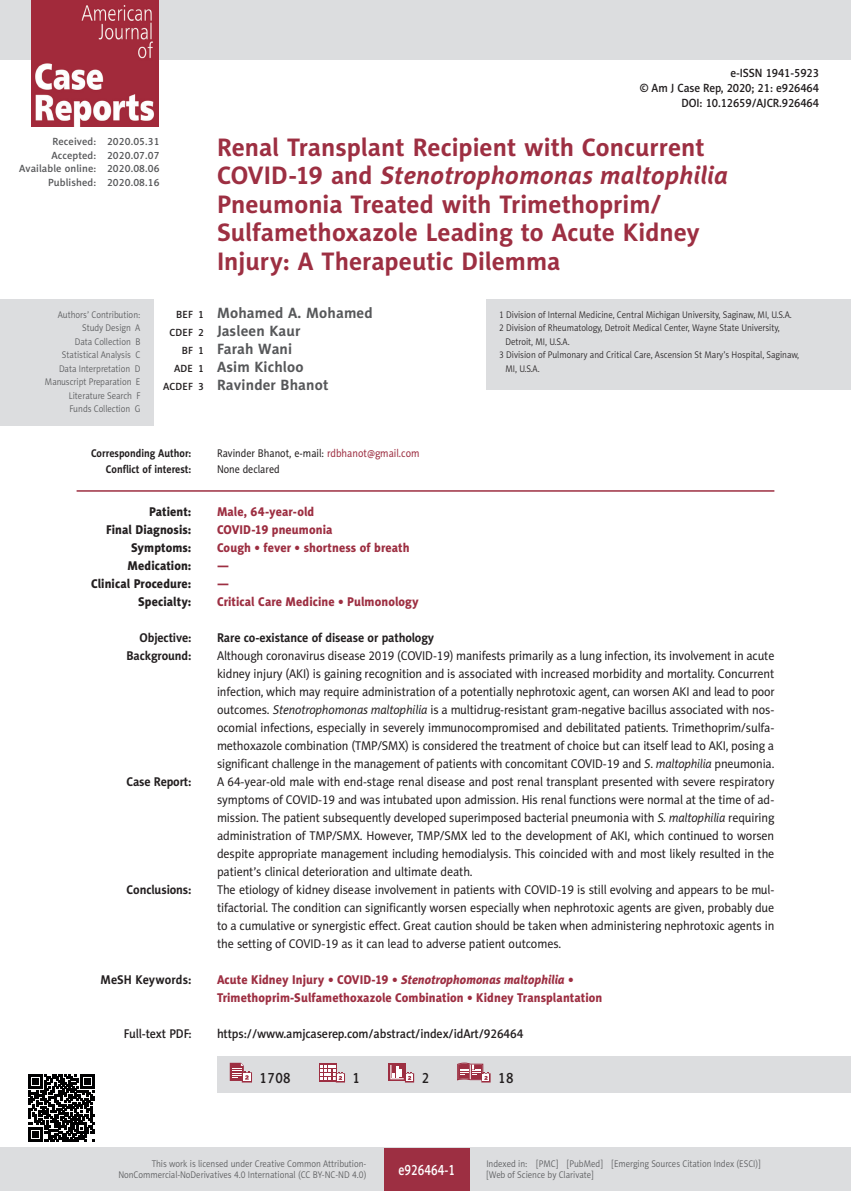
<style>
.page{position:relative;width:851px;height:1191px;background:#fff}
.page>*{position:absolute;margin:0;border:0;box-sizing:border-box;transform-origin:0 0}
.AJCR_Tytul{font:700 25.5px/28.5px "Naomi Sans EFN";color:#9d2f42}
.AJCR_Autorzy{font:700 15px "Naomi Sans EFN";letter-spacing:.01em;color:#57585a}
.AJCR_e-PAGINA{font:15px "Naomi Sans EFN Medium";color:#fff;scale:.8 1}
.AJCR_dane{font:15px "Naomi Sans EFN Medium";letter-spacing:.03em;color:#231f20;scale:.9 1}
.AJCR_Summary_body{font:12.75px/18px "Naomi Sans EFN";letter-spacing:-.01em;color:#231f20;text-align:justify;scale:.95 1}
.AJCR_keywords{font:12.75px/18px "Naomi Sans EFN Heavy";letter-spacing:.005em;color:#9d2f42;scale:.95 1}
.AJCR_Summary_body-2{font:700 12.75px "Naomi Sans EFN";letter-spacing:-.01em;color:#231f20;scale:.95 1}
.AJCR_keywords-2{font:12.75px "Naomi Sans EFN Heavy";letter-spacing:.005em;color:#231f20;scale:.95 1}
.AJCR_full_text_pdf{font:12.75px "Naomi Sans EFN Medium";letter-spacing:-.01em;color:#231f20;scale:.95 1}
.AJCR_keywords-3{font:700 12.75px "Naomi Sans EFN";letter-spacing:.005em;color:#231f20;scale:.95 1}
.AJCR_full_text_pdf-2{font:12px "Naomi Sans EFN Medium";letter-spacing:-.01em;color:#231f20;scale:.95 1}
.AJCR_Adres{font:11.25px "Naomi Sans EFN";color:#231f20;scale:.9 1}
.AJCR_Adres-2{font:700 11.25px "Naomi Sans EFN";color:#231f20;scale:.9 1}
.t1{font:10.5px "Naomi Sans EFN Medium";letter-spacing:.01em;color:#57585a}
.t2{font:9.75px/11.2px "Naomi Sans EFN Light";color:#57585a;scale:.9 1}
.AJCR_Afiliacja{font:9.75px/13.5px "Naomi Sans EFN Light";color:#231f20;scale:.9 1}
.s1{font-style:italic}
.s2{font-family:"Naomi Sans EFN Medium";font-weight:400;font-size:10.5px;color:#231f20}
.s3{color:#9d2f42}
</style>
<div class="page">
<div style="left:217px;top:1056px;width:633px;height:36px;background:#dcdddf"></div>
<svg style="left:230px;top:1062px;width:22px;height:20px"></svg>
<div style="left:319px;top:1063px;width:17px;height:18px;background:#9d2f42"></div>
<svg style="left:320px;top:1064px;width:25px;height:18px"></svg>
<div style="left:388px;top:1063px;width:18px;height:18px;background:#9d2f42"></div>
<svg style="left:390px;top:1065px;width:24px;height:17px"></svg>
<svg style="left:457px;top:1062px;width:33px;height:20px"></svg>
<hr style="left:77px;top:490px;width:697px;height:2px;background:#9d2f42">
<div style="left:0;top:300px;width:153px;height:126px;background:#dcdddf"></div>
<div style="left:486px;top:300px;width:364px;height:90px;background:#dcdddf"></div>
<svg style="left:28px;top:1074px;width:67px;height:67px"></svg>
<div style="left:0;top:0;width:850px;height:60px;background:#dcdddf"></div>
<img style="left:32px;top:0;width:127px;height:127px">
<div style="left:0;top:1148px;width:850px;height:43px;background:#dcdddf"></div>
<div style="left:384px;top:1147px;width:85px;height:43px;background:#9d2f42"></div>
<p class="AJCR_full_text_pdf-2" style="left:730px;top:66px;width:95px">e-ISSN 1941-5923</p>
<p class="AJCR_full_text_pdf-2" style="left:639px;top:81px;width:190px">© Am J Case Rep, 2020; 21: e926464</p>
<p class="AJCR_full_text_pdf-2" style="left:681px;top:96px;width:146px">DOI: 10.12659/AJCR.926464</p>
<p class="AJCR_Tytul" style="left:217px;top:133px;width:512px">Renal Transplant Recipient with Concurrent COVID-19 and <span class="s1">Stenotrophomonas maltophilia </span>Pneumonia Treated with Trimethoprim/ Sulfamethoxazole Leading to Acute Kidney Injury: A Therapeutic Dilemma</p>
<p class="AJCR_Autorzy" style="left:176px;top:304px;width:198px"><span class="s2">BEF 1</span> Mohamed A. Mohamed</p>
<p class="AJCR_Autorzy" style="left:170px;top:322px;width:132px"><span class="s2">CDEF 2</span> Jasleen Kaur</p>
<p class="AJCR_Autorzy" style="left:182px;top:340px;width:112px"><span class="s2">BF 1</span> Farah Wani</p>
<p class="AJCR_Autorzy" style="left:174px;top:358px;width:131px"><span class="s2">ADE 1</span> Asim Kichloo</p>
<p class="AJCR_Autorzy" style="left:163px;top:376px;width:167px"><span class="s2">ACDEF 3</span> Ravinder Bhanot</p>
<p class="t1" style="left:52px;top:136px;width:109px">Received: 2020.05.31</p>
<p class="t1" style="left:51px;top:149px;width:110px">Accepted: 2020.07.07</p>
<p class="t1" style="left:19px;top:163px;width:142px">Available online: 2020.08.06</p>
<p class="t1" style="left:48px;top:176px;width:113px">Published: 2020.08.16</p>
<p class="t2" style="left:58px;top:309px;width:93px">Authors’ Contribution:</p>
<p class="t2" style="left:82px;top:322px;width:66px">Study Design A</p>
<p class="t2" style="left:75px;top:336px;width:74px">Data Collection B</p>
<p class="t2" style="left:62px;top:349px;width:89px">Statistical Analysis C</p>
<p class="t2" style="left:59px;top:363px;width:92px">Data Interpretation D</p>
<p class="t2" style="left:45px;top:376px;width:107px">Manuscript Preparation E</p>
<p class="t2" style="left:69px;top:390px;width:81px">Literature Search F</p>
<p class="t2" style="left:69px;top:403px;width:80px">Funds Collection G</p>
<p class="AJCR_Afiliacja" style="left:499px;top:308px;width:327px">1 Division of Internal Medicine, Central Michigan University, Saginaw, MI, U.S.A.</p>
<p class="AJCR_Afiliacja" style="left:505px;top:321px;width:306px;text-indent:-6px">2 Division of Rheumatology, Detroit Medical Center, Wayne State University,<br>Detroit, MI, U.S.A.</p>
<p class="AJCR_Afiliacja" style="left:505px;top:348px;width:328px;text-indent:-6px">3 Division of Pulmonary and Critical Care, Ascension St Mary’s Hospital, Saginaw,<br>MI, U.S.A.</p>
<p class="AJCR_Adres-2" style="left:91px;top:447px;width:113px">Corresponding Author:</p>
<p class="AJCR_Adres" style="left:217px;top:447px;width:226px">Ravinder Bhanot, e-mail: <span class="s3">rdbhanot@gmail.com</span></p>
<p class="AJCR_Adres-2" style="left:106px;top:463px;width:97px">Conflict of interest:</p>
<p class="AJCR_Adres" style="left:217px;top:463px;width:71px">None declared</p>
<p class="AJCR_keywords-2" style="left:149px;top:504px;width:46px">Patient:</p>
<p class="AJCR_keywords" style="left:217px;top:502px;width:104px">Male, 64-year-old</p>
<p class="AJCR_keywords-2" style="left:106px;top:522px;width:91px">Final Diagnosis:</p>
<p class="AJCR_keywords" style="left:217px;top:520px;width:123px">COVID-19 pneumonia</p>
<p class="AJCR_keywords-2" style="left:131px;top:540px;width:65px">Symptoms:</p>
<p class="AJCR_keywords" style="left:217px;top:538px;width:204px">Cough • fever • shortness of breath</p>
<p class="AJCR_keywords-2" style="left:128px;top:558px;width:69px">Medication:</p>
<p class="AJCR_keywords" style="left:217px;top:556px;width:14px">—</p>
<p class="AJCR_keywords-2" style="left:91px;top:576px;width:107px">Clinical Procedure:</p>
<p class="AJCR_keywords" style="left:217px;top:574px;width:14px">—</p>
<p class="AJCR_keywords-2" style="left:138px;top:594px;width:58px">Specialty:</p>
<p class="AJCR_keywords" style="left:217px;top:592px;width:214px">Critical Care Medicine • Pulmonology</p>
<p class="AJCR_Summary_body-2" style="left:139px;top:630px;width:56px">Objective:</p>
<p class="AJCR_Summary_body-2" style="left:217px;top:630px;width:230px">Rare co-existance of disease or pathology</p>
<p class="AJCR_Summary_body-2" style="left:126px;top:648px;width:70px">Background:</p>
<p class="AJCR_Summary_body" style="left:217px;top:647px;width:588px">Although coronavirus disease 2019 (COVID-19) manifests primarily as a lung infection, its involvement in acute kidney injury (AKI) is gaining recognition and is associated with increased morbidity and mortality. Concurrent infection, which may require administration of a potentially nephrotoxic agent, can worsen AKI and lead to poor outcomes. <span class="s1">Stenotrophomonas maltophilia</span> is a multidrug-resistant gram-negative bacillus associated with nos&shy;ocomial infections, especially in severely immunocompromised and debilitated patients. Trimethoprim/sulfa&shy;methoxazole combination (TMP/SMX) is considered the treatment of choice but can itself lead to AKI, posing a significant challenge in the management of patients with concomitant COVID-19 and <span class="s1">S</span>. <span class="s1">maltophilia</span> pneumonia.</p>
<p class="AJCR_Summary_body-2" style="left:126px;top:774px;width:70px">Case Report:</p>
<p class="AJCR_Summary_body" style="left:217px;top:773px;width:588px">A 64-year-old male with end-stage renal disease and post renal transplant presented with severe respiratory symptoms of COVID-19 and was intubated upon admission. His renal functions were normal at the time of ad&shy;mission. The patient subsequently developed superimposed bacterial pneumonia with <span class="s1">S. maltophilia</span> requiring administration of TMP/SMX. However, TMP/SMX led to the development of AKI, which continued to worsen despite appropriate management including hemodialysis. This coincided with and most likely resulted in the patient’s clinical deterioration and ultimate death.</p>
<p class="AJCR_Summary_body-2" style="left:127px;top:882px;width:70px">Conclusions:</p>
<p class="AJCR_Summary_body" style="left:217px;top:881px;width:588px">The etiology of kidney disease involvement in patients with COVID-19 is still evolving and appears to be mul&shy;tifactorial. The condition can significantly worsen especially when nephrotoxic agents are given, probably due to a cumulative or synergistic effect. Great caution should be taken when administering nephrotoxic agents in the setting of COVID-19 as it can lead to adverse patient outcomes.</p>
<p class="AJCR_keywords-3" style="left:100px;top:972px;width:97px">MeSH Keywords:</p>
<p class="AJCR_keywords" style="left:217px;top:970px;width:407px">Acute Kidney Injury • COVID-19 • <span class="s1">Stenotrophomonas maltophilia</span> •<br>Trimethoprim-Sulfamethoxazole Combination • Kidney Transplantation</p>
<p class="AJCR_full_text_pdf" style="left:124px;top:1026px;width:73px">Full-text PDF:</p>
<p class="AJCR_full_text_pdf" style="left:217px;top:1026px;width:324px">https://www.amjcaserep.com/abstract/index/idArt/926464</p>
<p class="AJCR_dane" style="left:259px;top:1068px;width:36px">1708</p>
<p class="AJCR_dane" style="left:352px;top:1068px;width:10px">1</p>
<p class="AJCR_dane" style="left:421px;top:1068px;width:10px">2</p>
<p class="AJCR_dane" style="left:498px;top:1068px;width:19px">18</p>
<p class="t2" style="left:118px;top:1158px;width:277px;text-align:right">This work is licensed under Creative Common Attribution-<br>NonCommercial-NoDerivatives 4.0 International (CC BY-NC-ND 4.0)</p>
<p class="AJCR_e-PAGINA" style="left:398px;top:1160px;width:72px">e926464-1</p>
<p class="t2" style="left:486px;top:1158px;width:306px">Indexed in: [PMC] [PubMed] [Emerging Sources Citation Index (ESCI)] [Web of Science by Clarivate]</p>
</div>
